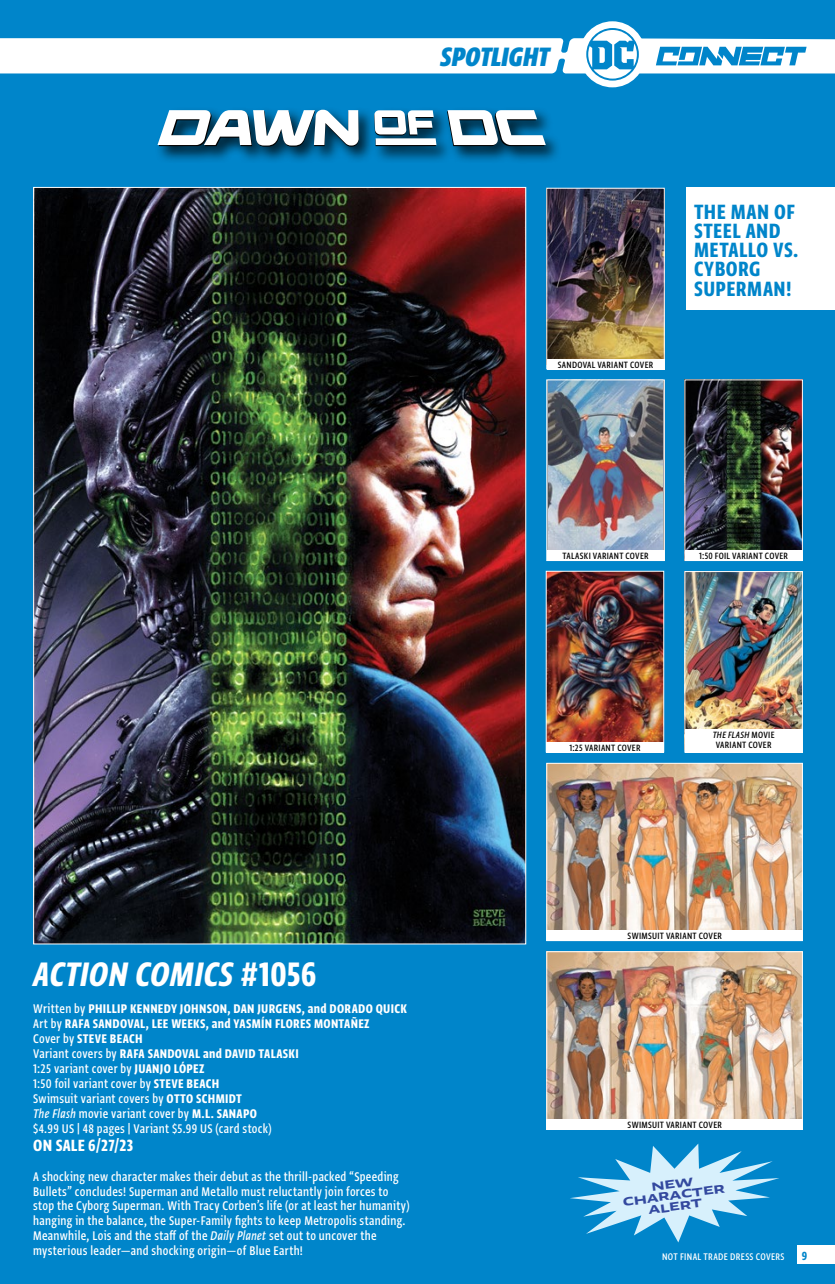
<style>
.page{position:relative;width:835px;height:1284px;background:#0085ca}
.page>*{position:absolute;margin:0;border:0;box-sizing:border-box;transform-origin:0 0}
.t1{font:40.25px "Greta Sans Cnd Std Bld Ita";letter-spacing:.005em;color:#fff}
.t2{font:31.5px "Greta Sans Cnd Std Hea Ita";letter-spacing:-.01em;color:#0085ca}
.t3{font:24.5px/19.2px "Greta Sans Cnd Std Bld";letter-spacing:.02em;color:#0085ca}
.t4{font:19.25px "Greta Sans Cnd Std Bld";letter-spacing:.01em;color:#fff}
.t5{font:500 14.88px/14.9px "Greta Sans Cnd Std";letter-spacing:.02em;color:#fff}
.t6{font:14.88px/14.9px "Greta Sans Cnd Std Bld";letter-spacing:.02em;color:#fff}
.t7{font:14px/11.4px "Greta Sans Ext Std Bld";color:#33499f;text-align:center}
.t8{font:14px "Greta Sans Cnd Std Bld";color:#0085ca}
.t9{font:500 11.38px "Greta Sans Cnd Std";letter-spacing:.025em;color:#fff}
.t10{font:500 10.85px "Greta Sans Cnd Std";letter-spacing:.025em;color:#000}
.t11{font:10.85px "Greta Sans Cnd Std Med Ita";letter-spacing:.025em;color:#000}
.s1{font-family:"Greta Sans Cnd Std Bld"}
.s2{font-family:"Greta Sans Cnd Std";font-weight:500}
.s3{font-family:"Greta Sans Cnd Std Bld";font-weight:400}
.s4{font-family:"Greta Sans Cnd Std Med Ita";font-weight:400}
</style>
<div class="page">
<div style="left:579px;top:21px;width:66px;height:66px;background:#fff;border-radius:50%"></div>
<svg style="left:0;top:28px;width:835px;height:53px"></svg>
<img style="left:35px;top:189px;width:489px;height:753px">
<img style="left:548px;top:190px;width:115px;height:169px">
<div style="left:546px;top:188px;width:119px;height:181px;border:1px solid #fff"></div>
<div style="left:546px;top:359px;width:118px;height:10px;background:#fff"></div>
<img style="left:686px;top:381px;width:115px;height:169px">
<div style="left:684px;top:379px;width:119px;height:182px;border:1px solid #fff"></div>
<div style="left:685px;top:550px;width:117px;height:11px;background:#fff"></div>
<img style="left:548px;top:381px;width:115px;height:169px">
<div style="left:546px;top:379px;width:119px;height:182px;border:1px solid #fff"></div>
<div style="left:546px;top:550px;width:118px;height:11px;background:#fff"></div>
<img style="left:548px;top:765px;width:253px;height:165px">
<div style="left:546px;top:763px;width:257px;height:178px;border:1px solid #fff"></div>
<div style="left:546px;top:930px;width:257px;height:11px;background:#fff"></div>
<img style="left:548px;top:953px;width:253px;height:165px">
<div style="left:546px;top:951px;width:257px;height:178px;border:1px solid #fff"></div>
<div style="left:546px;top:1118px;width:257px;height:11px;background:#fff"></div>
<img style="left:548px;top:573px;width:114px;height:169px">
<div style="left:546px;top:571px;width:118px;height:181px;border:1px solid #fff"></div>
<div style="left:546px;top:742px;width:118px;height:10px;background:#fff"></div>
<img style="left:686px;top:573px;width:115px;height:156px">
<div style="left:684px;top:571px;width:119px;height:181px;border:1px solid #fff"></div>
<div style="left:685px;top:729px;width:117px;height:23px;background:#fff"></div>
<div style="left:155px;top:106px;width:408px;height:58px;background:#000;opacity:.75"></div>
<svg style="left:157px;top:110px;width:202px;height:37px;background:#99b6c6"></svg>
<svg style="left:447px;top:110px;width:99px;height:36px;background:#93b2c3"></svg>
<svg style="left:374px;top:110px;width:62px;height:36px;background:#9cb4c0"></svg>
<svg style="left:570px;top:1143px;width:209px;height:99px"></svg>
<div style="left:686px;top:187px;width:149px;height:123px;background:#fff"></div>
<div style="left:797px;top:1245px;width:38px;height:19px;background:#fff"></div>
<h2 class="t2" style="left:440px;top:37px;width:111px">SPOTLIGHT</h2>
<p class="t10" style="left:558px;top:358px;width:97px">SANDOVAL VARIANT COVER</p>
<h3 class="t3" style="left:694px;top:201px;width:106px">THE MAN OF<br>STEEL AND<br>METALLO VS.<br>CYBORG<br>SUPERMAN!</h3>
<h1 class="t1" style="left:33px;top:950px;width:285px">ACTION COMICS <span class="s1">#1056</span></h1>
<p class="t6" style="left:33px;top:1001px;width:375px"><span class="s2">Written by</span> PHILLIP KENNEDY JOHNSON, DAN JURGENS, and DORADO QUICK <span class="s2">Art by</span> RAFA SANDOVAL, LEE WEEKS, and YASMÍN FLORES MONTAÑEZ<br><span class="s2">Cover by</span> STEVE BEACH<br><span class="s2">Variant covers by</span> RAFA SANDOVAL and DAVID TALASKI</p>
<p class="t5" style="left:33px;top:1060px;width:240px">1:25 variant cover by <span class="s3">JUANJO LÓPEZ<br></span>1:50 foil variant cover by <span class="s3">STEVE BEACH<br></span>Swimsuit variant covers by <span class="s3">OTTO SCHMIDT<br></span><span class="s4">The Flash</span> movie variant cover by <span class="s3">M.L. SANAPO </span>$4.99 US | 48 pages | Variant $5.99 US (card stock)</p>
<p class="t4" style="left:33px;top:1134px;width:101px">ON SALE 6/27/23</p>
<p class="t5" style="left:33px;top:1168px;width:378px">A shocking new character makes their debut as the thrill-packed “Speeding Bullets” concludes! Superman and Metallo must reluctantly join forces to stop the Cyborg Superman. With Tracy Corben’s life (or at least her humanity) hanging in the balance, the Super-Family fights to keep Metropolis standing.<br>Meanwhile, Lois and the staff of the <span class="s4">Daily Planet</span> set out to uncover the mysterious leader—and shocking origin—of Blue Earth!</p>
<p class="t10" style="left:562px;top:550px;width:88px">TALASKI VARIANT COVER</p>
<p class="t10" style="left:699px;top:550px;width:90px">1:50 FOIL VARIANT COVER</p>
<p class="t10" style="left:569px;top:741px;width:72px">1:25 VARIANT COVER</p>
<p class="t11" style="left:712px;top:728px;width:63px">THE FLASH <span class="s2">MOVIE</span></p>
<p class="t10" style="left:716px;top:738px;width:57px">VARIANT COVER</p>
<p class="t10" style="left:627px;top:930px;width:96px">SWIMSUIT VARIANT COVER</p>
<p class="t10" style="left:627px;top:1118px;width:96px">SWIMSUIT VARIANT COVER</p>
<p class="t7" style="left:620px;top:1185px;width:104px;rotate:-8deg">NEW<br>CHARACTER<br>ALERT</p>
<p class="t9" style="left:662px;top:1249px;width:124px">NOT FINAL TRADE DRESS COVERS</p>
<p class="t8" style="left:802px;top:1247px;width:7px">9</p>
</div>
